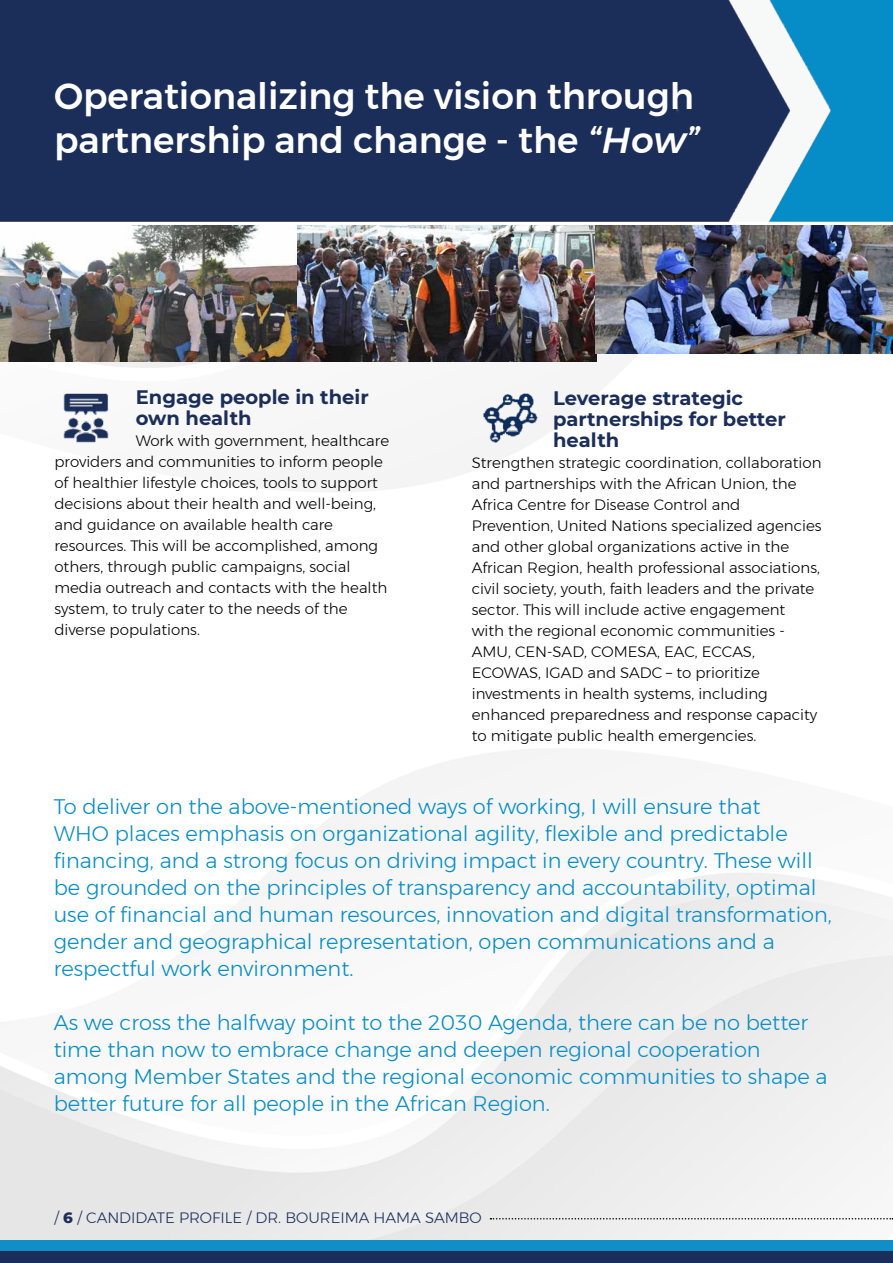
<style>
.page{position:relative;width:893px;height:1263px;background:#fff}
.page>*{position:absolute;margin:0;border:0;box-sizing:border-box;transform-origin:0 0}
.t1{font:500 36px/43.2px "Montserrat";color:#fff}
.t2{font:300 21px/27px "Montserrat";color:#068dc8}
.t3{font:700 19.5px/21px "Montserrat";color:#1b2e5a}
.t4{font:300 15px/21px "Montserrat";color:#000}
.t5{font:300 15px "Montserrat";color:#1b2e5a}
.s1{font-style:italic}
.s2{font-weight:800}
</style>
<div class="page">
<img style="left:0;top:252px;width:893px;height:988px">
<div style="left:0;top:1240px;width:893px;height:12px;background:#118dc7"></div>
<div style="left:0;top:1252px;width:893px;height:11px;background:#1b2e5a"></div>
<svg style="left:490px;top:1218px;width:403px;height:1px"></svg>
<img style="left:0;top:0;width:893px;height:222px">
<img style="left:1px;top:225px;width:595px;height:137px">
<img style="left:595px;top:225px;width:298px;height:129px">
<img style="left:54px;top:386px;width:82px;height:59px">
<img style="left:478px;top:385px;width:69px;height:59px">
<h1 class="t1" style="left:54px;top:75px;width:647px">Operationalizing the vision through partnership and change - the <span class="s1">“How”</span></h1>
<h3 class="t3" style="left:136px;top:386px;width:235px">Engage people in their own health</h3>
<p class="t4" style="left:54px;top:430px;width:336px;text-indent:81px">Work with government, healthcare providers and communities to inform people of healthier lifestyle choices, tools to support decisions about their health and well-being, and guidance on available health care resources. This will be accomplished, among others, through public campaigns, social media outreach and contacts with the health system, to truly cater to the needs of the diverse populations.</p>
<h3 class="t3" style="left:553px;top:387px;width:234px">Leverage strategic partnerships for better health</h3>
<p class="t4" style="left:472px;top:452px;width:351px">Strengthen strategic coordination, collaboration and partnerships with the African Union, the Africa Centre for Disease Control and Prevention, United Nations specialized agencies and other global organizations active in the African Region, health professional associations, civil society, youth, faith leaders and the private sector. This will include active engagement with the regional economic communities - AMU, CEN-SAD, COMESA, EAC, ECCAS, ECOWAS, IGAD and SADC – to prioritize investments in health systems, including enhanced preparedness and response capacity to mitigate public health emergencies.</p>
<p class="t2" style="left:54px;top:793px;width:780px">To deliver on the above-mentioned ways of working, I will ensure that<br>WHO places emphasis on organizational agility, flexible and predictable financing, and a strong focus on driving impact in every country. These will be grounded on the principles of transparency and accountability, optimal use of financial and human resources, innovation and digital transformation, gender and geographical representation, open communications and a respectful work environment.</p>
<p class="t2" style="left:54px;top:1009px;width:775px">As we cross the halfway point to the 2030 Agenda, there can be no better time than now to embrace change and deepen regional cooperation among Member States and the regional economic communities to shape a better future for all people in the African Region.</p>
<p class="t5" style="left:54px;top:1207px;width:429px">/ <span class="s2">6</span> / CANDIDATE PROFILE / DR. BOUREIMA HAMA SAMBO</p>
</div>
